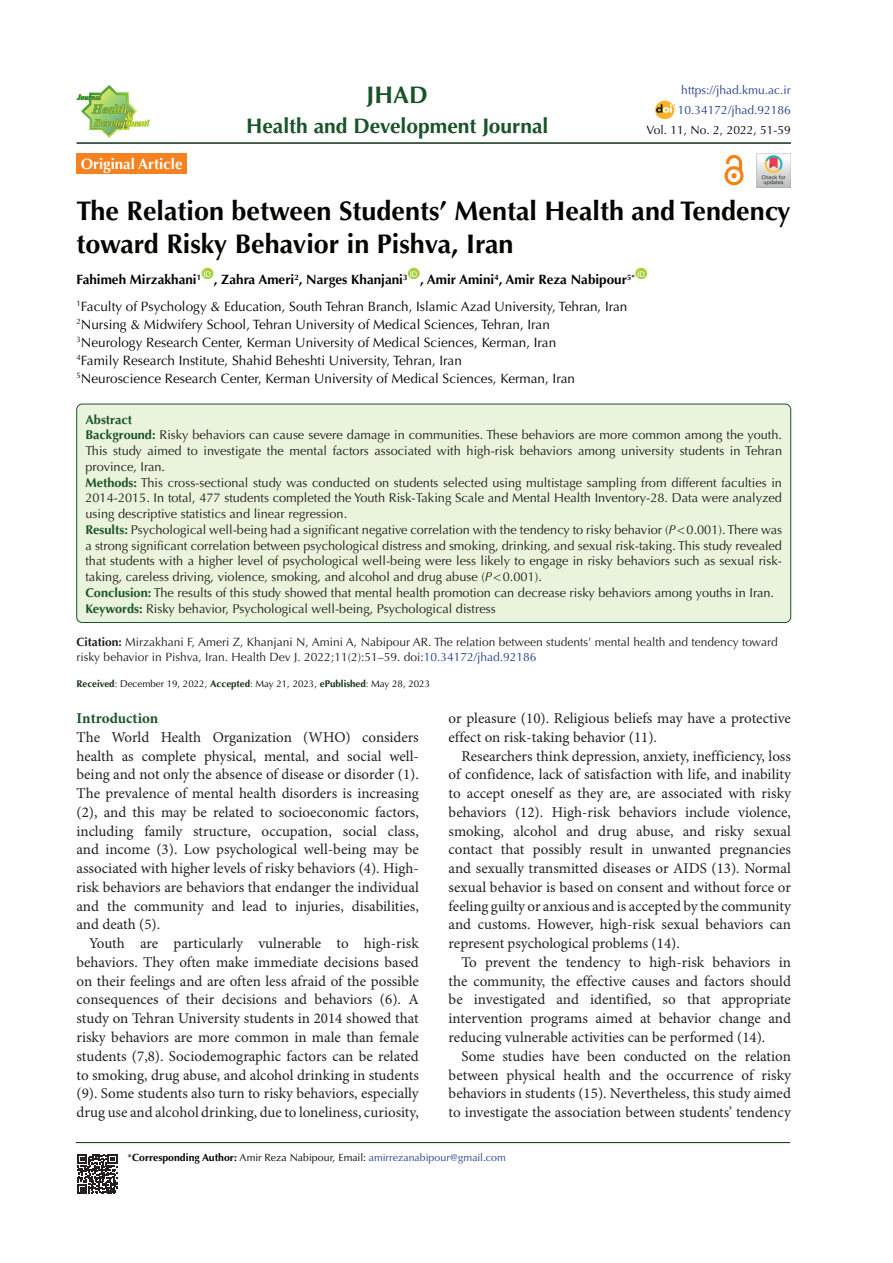
<style>
.page{position:relative;width:893px;height:1263px;background:#fff}
.page>*{position:absolute;margin:0;border:0;box-sizing:border-box;transform-origin:0 0}
.t1{font:700 27px/33px "Optima LT Std";color:#040503}
.t2{font:700 24px "Optima LT Std";color:#195429}
.t3{font:700 21px "Optima LT Std";color:#195429}
.HTML_Preformatted{font:15px/18.8px "Minion Pro";color:#231f20;text-align:justify}
.t4{font:700 15px "Optima LT Std";color:#fff}
.t5{font:700 15px "Minion Pro";color:#195429}
.t6{font:13.5px "Optima LT Std";color:#040503}
.t7{font:700 13.5px "Optima LT Std";color:#040503}
.t8{font:12.75px/15.8px "Optima LT Std";color:#231f20;text-align:justify}
.t9{font:700 12.75px "Optima LT Std";color:#195429}
.t10{font:12px/15.8px "Optima LT Std";color:#231f20}
.t11{font:12px "Optima LT Std";color:#25408f}
.t12{font:12px "Optima LT Std";color:#040503}
.t13{font:10.5px "Optima LT Std";color:#25408f}
.t14{font:9.75px "Optima LT Std";color:#040503}
.t15{font:7.8px "Arial";color:#fff}
.s1{font-weight:700;color:#195429}
.s2{font-weight:700;color:#1a552b}
.s3{font-style:italic}
.s4{font-weight:700}
.s5{color:#25408f}
.s6{font-weight:700;color:#123117}
.s7{color:#123117}
.s8{color:#040503}
.s9{font-weight:700;color:#040503}
</style>
<div class="page">
<hr style="left:76px;top:1142px;width:714px;height:1px;background:#030">
<img style="left:757px;top:153px;width:34px;height:34px">
<div style="left:202px;top:268px;width:11px;height:11px;background:#a6ce39;border-radius:50%"></div>
<div style="left:408px;top:268px;width:12px;height:11px;background:#a6ce39;border-radius:50%"></div>
<div style="left:635px;top:268px;width:12px;height:11px;background:#a6ce39;border-radius:50%"></div>
<hr style="left:77px;top:142px;width:714px;height:2px;background:#123117">
<div style="left:77px;top:153px;width:110px;height:21px;background:#f58220"></div>
<svg style="left:77px;top:1154px;width:40px;height:40px"></svg>
<img style="left:724px;top:154px;width:20px;height:32px">
<img style="left:655px;top:101px;width:19px;height:18px">
<div style="left:77px;top:404px;width:714px;height:218px;background:#eaf3dc;border-radius:6px"></div>
<div style="left:77px;top:404px;width:714px;height:219px;border:1px solid #195429;border-radius:6px"></div>
<img style="left:77px;top:85px;width:72px;height:52px">
<p class="t4" style="left:81px;top:155px;width:103px">Original Article</p>
<p class="t2" style="left:367px;top:81px;width:63px">JHAD</p>
<p class="t3" style="left:246px;top:113px;width:304px">Health and Development Journal</p>
<p class="t11" style="left:681px;top:83px;width:111px">https://jhad.kmu.ac.ir</p>
<p class="t11" style="left:678px;top:103px;width:114px">10.34172/jhad.92186</p>
<p class="t12" style="left:647px;top:123px;width:146px">Vol. 11, No. 2, 2022, 51-59</p>
<p class="t1" style="left:77px;top:195px;width:716px">The Relation between Students’ Mental Health and Tendency toward Risky Behavior in Pishva, Iran</p>
<p class="t7" style="left:77px;top:272px;width:126px">Fahimeh Mirzakhani<sup>1</sup></p>
<p class="t15" style="left:203px;top:268px;width:9px">ID</p>
<p class="t15" style="left:410px;top:268px;width:9px">ID</p>
<p class="t15" style="left:637px;top:268px;width:9px">ID</p>
<p class="t7" style="left:214px;top:272px;width:195px">, Zahra Ameri<sup>2</sup>, Narges Khanjani<sup>3</sup></p>
<p class="t7" style="left:420px;top:272px;width:216px">, Amir Amini<sup>4</sup>, Amir Reza Nabipour<sup>5*</sup></p>
<p class="t6" style="left:77px;top:298px;width:552px"><sup>1</sup>Faculty of Psychology &amp; Education, South Tehran Branch, Islamic Azad University, Tehran, Iran</p>
<p class="t6" style="left:77px;top:316px;width:475px"><sup>2</sup>Nursing &amp; Midwifery School, Tehran University of Medical Sciences, Tehran, Iran</p>
<p class="t6" style="left:77px;top:334px;width:481px"><sup>3</sup>Neurology Research Center, Kerman University of Medical Sciences, Kerman, Iran</p>
<p class="t6" style="left:77px;top:352px;width:387px"><sup>4</sup>Family Research Institute, Shahid Beheshti University, Tehran, Iran</p>
<p class="t6" style="left:77px;top:370px;width:500px"><sup>5</sup>Neuroscience Research Center, Kerman University of Medical Sciences, Kerman, Iran</p>
<p class="t9" style="left:85px;top:412px;width:48px">Abstract</p>
<p class="t8" style="left:85px;top:427px;width:698px"><span class="s1">Background:</span> Risky behaviors can cause severe damage in communities. These behaviors are more common among the youth.<br>This study aimed to investigate the mental factors associated with high-risk behaviors among university students in Tehran province, Iran.</p>
<p class="t8" style="left:85px;top:475px;width:698px"><span class="s2">Methods:</span> This cross-sectional study was conducted on students selected using multistage sampling from different faculties in 2014-2015. In total, 477 students completed the Youth Risk-Taking Scale and Mental Health Inventory-28. Data were analyzed using descriptive statistics and linear regression.</p>
<p class="t8" style="left:85px;top:522px;width:698px"><span class="s2">Results:</span> Psychological well-being had a significant negative correlation with the tendency to risky behavior (<span class="s3">P</span>&lt;0.001). There was a strong significant correlation between psychological distress and smoking, drinking, and sexual risk-taking. This study revealed that students with a higher level of psychological well-being were less likely to engage in risky behaviors such as sexual risk&shy;taking, careless driving, violence, smoking, and alcohol and drug abuse (<span class="s3">P</span>&lt;0.001).</p>
<p class="t8" style="left:85px;top:585px;width:690px"><span class="s2">Conclusion:</span> The results of this study showed that mental health promotion can decrease risky behaviors among youths in Iran.</p>
<p class="t8" style="left:85px;top:601px;width:412px"><span class="s2">Keywords:</span> Risky behavior, Psychological well-being, Psychological distress</p>
<p class="t10" style="left:77px;top:634px;width:703px"><span class="s4">Citation:</span> Mirzakhani F, Ameri Z, Khanjani N, Amini A, Nabipour AR. The relation between students’ mental health and tendency toward risky behavior in Pishva, Iran. Health Dev J. 2022;11(2):51–59. doi:<span class="s5">10.34172/jhad.92186</span></p>
<p class="t14" style="left:77px;top:678px;width:355px"><span class="s6">Received</span><span class="s7">:</span> December 19, 2022, <span class="s6">Accepted</span><span class="s7">:</span> May 21, 2023, <span class="s6">ePublished</span><span class="s7">:</span> May 28, 2023</p>
<p class="t5" style="left:77px;top:708px;width:83px">Introduction</p>
<p class="HTML_Preformatted" style="left:77px;top:728px;width:344px">The World Health Organization (WHO) considers health as complete physical, mental, and social well&shy;being and not only the absence of disease or disorder (1).<br>The prevalence of mental health disorders is increasing (2), and this may be related to socioeconomic factors, including family structure, occupation, social class, and income (3). Low psychological well-being may be associated with higher levels of risky behaviors (4). High&shy;risk behaviors are behaviors that endanger the individual and the community and lead to injuries, disabilities, and death (5).</p>
<p class="HTML_Preformatted" style="left:77px;top:935px;width:344px;text-indent:13px">Youth are particularly vulnerable to high-risk behaviors. They often make immediate decisions based on their feelings and are often less afraid of the possible consequences of their decisions and behaviors (6). A study on Tehran University students in 2014 showed that risky behaviors are more common in male than female students (7,8). Sociodemographic factors can be related to smoking, drug abuse, and alcohol drinking in students (9). Some students also turn to risky behaviors, especially drug use and alcohol drinking, due to loneliness, curiosity,</p>
<p class="HTML_Preformatted" style="left:449px;top:710px;width:344px">or pleasure (10). Religious beliefs may have a protective effect on risk-taking behavior (11).</p>
<p class="HTML_Preformatted" style="left:449px;top:747px;width:344px;text-indent:13px">Researchers think depression, anxiety, inefficiency, loss of confidence, lack of satisfaction with life, and inability to accept oneself as they are, are associated with risky behaviors (12). High-risk behaviors include violence, smoking, alcohol and drug abuse, and risky sexual contact that possibly result in unwanted pregnancies and sexually transmitted diseases or AIDS (13). Normal sexual behavior is based on consent and without force or feeling guilty or anxious and is accepted by the community and customs. However, high-risk sexual behaviors can represent psychological problems (14).</p>
<p class="HTML_Preformatted" style="left:449px;top:953px;width:344px;text-indent:13px">To prevent the tendency to high-risk behaviors in the community, the effective causes and factors should be investigated and identified, so that appropriate intervention programs aimed at behavior change and reducing vulnerable activities can be performed (14).</p>
<p class="HTML_Preformatted" style="left:449px;top:1047px;width:344px;text-indent:13px">Some studies have been conducted on the relation between physical health and the occurrence of risky behaviors in students (15). Nevertheless, this study aimed to investigate the association between students’ tendency</p>
<p class="t13" style="left:128px;top:1151px;width:380px"><span class="s8">*</span><span class="s9">Corresponding Author:</span> <span class="s8">Amir Reza Nabipour, Email:</span> amirrezanabipour@gmail.com</p>
</div>
